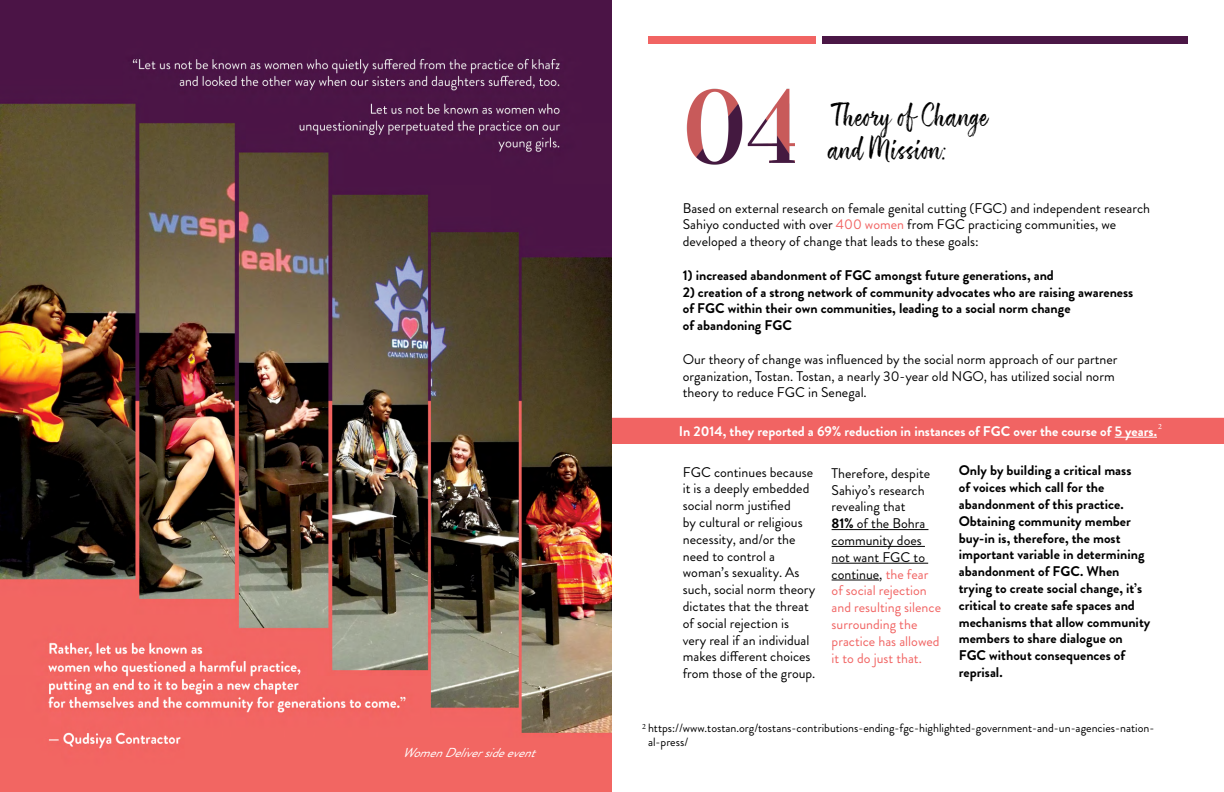
<style>
.page{position:relative;width:1224px;height:792px;background:#fff}
.page>*{position:absolute;margin:0;border:0;box-sizing:border-box;transform-origin:0 0}
.t1{font:28px/33.6px "ATS Script";color:#000}
.t2{font:14px/16.8px "Brandon Grotesque";color:#000}
.t3{font:700 14px/16.8px "Brandon Grotesque";color:#000}
.t4{font:700 14px "Brandon Grotesque";color:#fff}
.t5{font:italic 13px "Brandon Grotesque";color:#fff}
.t6{font:12px/14.4px "Brandon Grotesque";color:#000}
.t7{font:8px "Minion Pro";color:#000}
.t8{font:8px "Minion Pro";color:#fff}
.s1{color:#f16463}
.s2{font-weight:700}
</style>
<div class="page">
<div style="left:648px;top:36px;width:168px;height:7px;background:#f16463"></div>
<div style="left:822px;top:36px;width:366px;height:7px;background:#4b1746"></div>
<img style="left:686px;top:88px;width:108px;height:77px">
<div style="left:612px;top:418px;width:611px;height:26px;background:#f16463"></div>
<hr style="left:1115px;top:437px;width:42px;height:1px;background:#fff">
<hr style="left:832px;top:529px;width:96px;height:1px;background:#000">
<hr style="left:832px;top:546px;width:93px;height:1px;background:#000">
<hr style="left:832px;top:563px;width:96px;height:1px;background:#000">
<hr style="left:832px;top:580px;width:47px;height:1px;background:#000">
<img style="left:0;top:0;width:612px;height:792px">
<p class="t5" style="left:402px;top:743px;width:143px">WomenDeliversideevent</p>
<h1 class="t1" style="left:828px;top:99px;width:162px">Theory of Change and Mission:</h1>
<p class="t2" style="left:683px;top:200px;width:469px">Based on external research on female genital cutting (FGC) and independent research<br>Sahiyo conducted with over <span class="s1">400 women</span> from FGC practicing communities, we developed a theory of change that leads to these goals:</p>
<p class="t3" style="left:683px;top:267px;width:373px">1) increased abandonment of FGC amongst future generations, and</p>
<p class="t3" style="left:683px;top:284px;width:452px">2) creation of a strong network of community advocates who are raising awareness of FGC within their own communities, leading to a social norm change<br>of abandoning FGC</p>
<p class="t2" style="left:683px;top:351px;width:436px">Our theory of change was influenced by the social norm approach of our partner organization, Tostan. Tostan, a nearly 30-year old NGO, has utilized social norm theory to reduce FGC in Senegal.</p>
<p class="t8" style="left:1158px;top:421px;width:5px">2</p>
<p class="t4" style="left:679px;top:421px;width:480px">In 2014, they reported a 69% reduction in instances of FGC over the course of 5 years.</p>
<p class="t2" style="left:683px;top:464px;width:134px">FGC continues because it is a deeply embedded social norm justified<br>by cultural or religious necessity, and/or the need to control a woman’s sexuality. As such, social norm theory dictates that the threat of social rejection is very real if an individual makes different choices from those of the group.</p>
<p class="t3" style="left:959px;top:462px;width:193px">Only by building a critical mass<br>of voices which call for the abandonment of this practice.<br>Obtaining community member buy-in is, therefore, the most important variable in determining abandonment of FGC. When trying to create social change, it’s critical to create safe spaces and mechanisms that allow community members to share dialogue on<br>FGC without consequences of reprisal.</p>
<p class="t2" style="left:832px;top:465px;width:111px">Therefore, despite<br>Sahiyo’s research revealing that<br><span class="s2">81%</span> of the Bohra community does not want FGC to continue, <span class="s1">the fear of social rejection and resulting silence surrounding the practice has allowed it to do just that.</span></p>
<p class="t6" style="left:648px;top:721px;width:508px">https://www.tostan.org/tostans-contributions-ending-fgc-highlighted-government-and-un-agencies-nation&shy;al-press/</p>
<p class="t7" style="left:642px;top:722px;width:5px">2</p>
</div>
